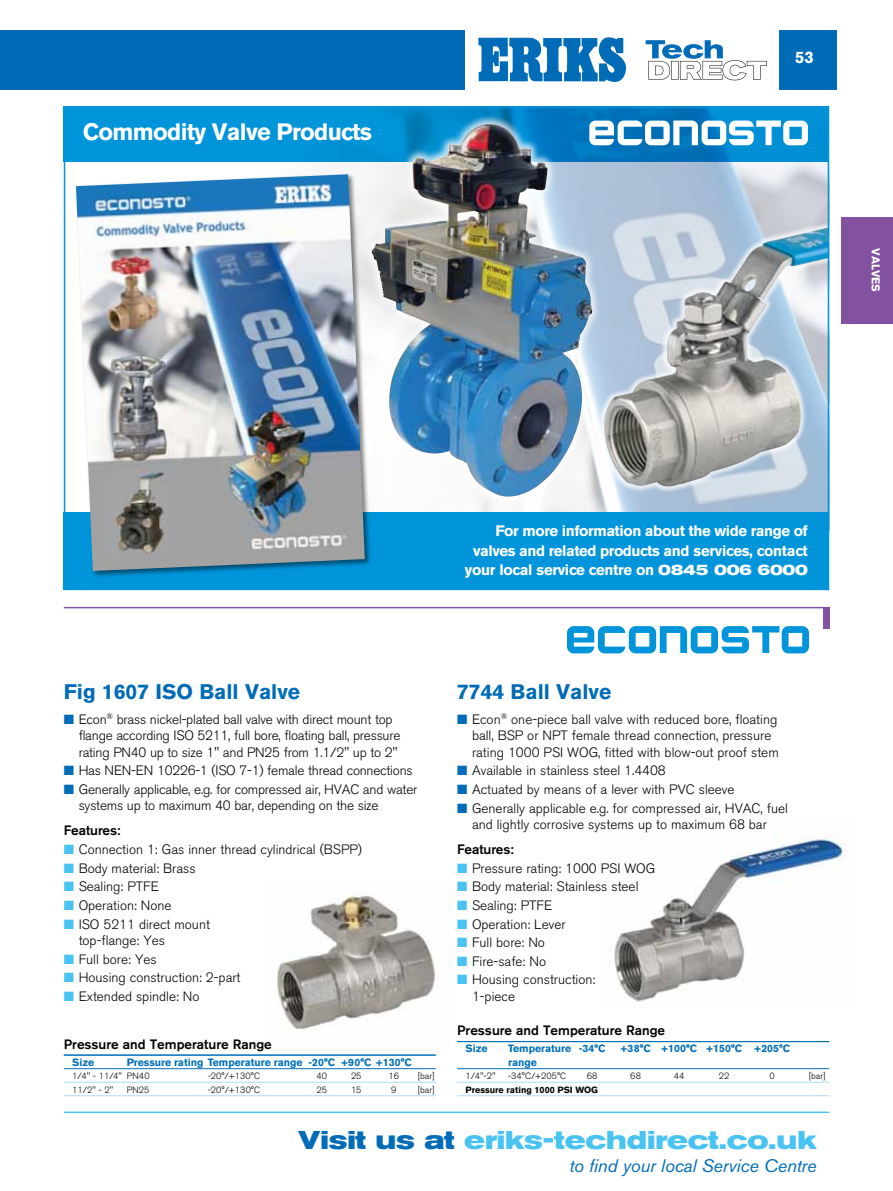
<style>
.page{position:relative;width:893px;height:1191px;background:#fff}
.page>*{position:absolute;margin:0;border:0;box-sizing:border-box;transform-origin:0 0}
.t1{font:700 expanded 25.5px "Akzidenz Grotesk BE";color:#49c3f1}
.t2{font:700 23.55px "Akzidenz Grotesk BE";letter-spacing:-.03em;color:#fff}
.t3{font:700 21px "Akzidenz Grotesk BE";color:#006cb7}
.t4{font:italic 18px "Akzidenz Grotesk BE";letter-spacing:-.005em;color:#006cb7}
.t5{font:700 16.5px "Akzidenz Grotesk BE";color:#fff}
.t6{font:700 15px/19.5px "Akzidenz Grotesk BE";letter-spacing:-.03em;color:#fff;text-align:right}
.t7{font:300 13.5px/16.5px "Akzidenz Grotesk BE";color:#000}
.t8{font:500 13.5px "Akzidenz Grotesk BE";color:#000}
.t9{font:700 11.25px "Akzidenz Grotesk BE";color:#fff}
.t10{font:700 10.5px "Akzidenz Grotesk BE";color:#0070ba}
.t11{font:300 9px "Akzidenz Grotesk BE";color:#000}
.t12{font:700 9px "Akzidenz Grotesk BE";color:#000}
.s1{font-stretch:expanded}
.s2{color:#006cb7}
.s3{color:#49c3f1}
</style>
<div class="page">
<div style="left:778px;top:30px;width:60px;height:59px;background:#006cb7"></div>
<hr style="left:64px;top:1111px;width:765px;height:2px;background:#49c3f1">
<div style="left:0;top:30px;width:465px;height:59px;background:#006cb7"></div>
<svg style="left:646px;top:40px;width:121px;height:40px"></svg>
<svg style="left:478px;top:37px;width:148px;height:45px"></svg>
<div style="left:842px;top:217px;width:51px;height:106px;background:#8252a1"></div>
<img style="left:479px;top:162px;width:347px;height:350px">
<div style="left:64px;top:512px;width:765px;height:78px;background:#0095da"></div>
<svg style="left:67px;top:109px;width:759px;height:53px;background:#008dd3"></svg>
<div style="left:75px;top:173px;width:297px;height:405px;background:#000;opacity:.5"></div>
<img style="left:76px;top:174px;width:289px;height:397px">
<svg style="left:602px;top:120px;width:206px;height:25px"></svg>
<div style="left:362px;top:114px;width:240px;height:393px;background:#fff;opacity:.75"></div>
<img style="left:371px;top:129px;width:223px;height:367px">
<div style="left:598px;top:221px;width:238px;height:272px;background:#fff;opacity:.75"></div>
<img style="left:604px;top:227px;width:222px;height:259px">
<div style="left:64px;top:106px;width:765px;height:484px;border:2px solid #0095da"></div>
<img style="left:276px;top:892px;width:165px;height:137px">
<hr style="left:64px;top:607px;width:765px;height:1px;background:#8252a1">
<div style="left:823px;top:607px;width:6px;height:22px;background:#8252a1"></div>
<hr style="left:64px;top:1055px;width:372px;height:1px;background:#006cb7">
<hr style="left:64px;top:1054px;width:372px;height:1px;background:#0070ba">
<hr style="left:64px;top:1068px;width:372px;height:1px;background:#0070ba">
<hr style="left:64px;top:1082px;width:372px;height:1px;background:#abdef8">
<hr style="left:64px;top:1095px;width:372px;height:1px;background:#abdef8">
<img style="left:614px;top:835px;width:229px;height:167px">
<hr style="left:457px;top:1041px;width:372px;height:1px;background:#0070ba">
<hr style="left:457px;top:1068px;width:372px;height:1px;background:#0070ba">
<hr style="left:457px;top:1082px;width:372px;height:1px;background:#abdef8">
<hr style="left:457px;top:1095px;width:372px;height:1px;background:#abdef8">
<svg style="left:567px;top:626px;width:242px;height:27px"></svg>
<h2 class="t2" style="left:83px;top:118px;width:291px">Commodity Valve Products</h2>
<p class="t5" style="left:795px;top:47px;width:20px">53</p>
<p class="t9" style="left:882px;top:248px;width:46px;rotate:90deg">VALVES</p>
<p class="t6" style="left:465px;top:521px;width:345px">For more information about the wide range of valves and related products and services, contact your local service centre on <span class="s1">0845 006 6000</span></p>
<h3 class="t3" style="left:64px;top:679px;width:238px">Fig 1607 ISO Ball Valve</h3>
<p class="t7" style="left:79px;top:711px;width:323px;text-indent:-15px"><span class="s2">■</span> Econ<sup>®</sup> brass nickel-plated ball valve with direct mount top flange according ISO 5211, full bore, floating ball, pressure rating PN40 up to size 1" and PN25 from 1.1/2" up to 2"</p>
<p class="t7" style="left:64px;top:762px;width:350px"><span class="s2">■</span> Has NEN-EN 10226-1 (ISO 7-1) female thread connections</p>
<p class="t7" style="left:79px;top:781px;width:340px;text-indent:-15px"><span class="s2">■</span> Generally applicable, e.g. for compressed air, HVAC and water systems up to maximum 40 bar, depending on the size</p>
<p class="t8" style="left:64px;top:822px;width:58px">Features:</p>
<p class="t7" style="left:64px;top:841px;width:300px"><span class="s3">■</span> Connection 1: Gas inner thread cylindrical (BSPP)</p>
<p class="t7" style="left:64px;top:860px;width:133px"><span class="s3">■</span> Body material: Brass</p>
<p class="t7" style="left:64px;top:878px;width:97px"><span class="s3">■</span> Sealing: PTFE</p>
<p class="t7" style="left:64px;top:897px;width:109px"><span class="s3">■</span> Operation: None</p>
<p class="t7" style="left:79px;top:916px;width:133px;text-indent:-15px"><span class="s3">■</span> ISO 5211 direct mount top-flange: Yes</p>
<p class="t7" style="left:64px;top:951px;width:94px"><span class="s3">■</span> Full bore: Yes</p>
<p class="t7" style="left:64px;top:969px;width:178px"><span class="s3">■</span> Housing construction: 2-part</p>
<p class="t7" style="left:64px;top:988px;width:137px"><span class="s3">■</span> Extended spindle: No</p>
<p class="t8" style="left:64px;top:1035px;width:210px">Pressure and Temperature Range</p>
<p class="t10" style="left:72px;top:1056px;width:24px">Size</p>
<p class="t10" style="left:127px;top:1056px;width:286px">Pressure rating Temperature range -20°C +90°C +130°C</p>
<p class="t11" style="left:72px;top:1071px;width:79px">1/4" - 11/4" PN40</p>
<p class="t11" style="left:208px;top:1071px;width:54px">-20°/+130°C</p>
<p class="t11" style="left:316px;top:1071px;width:12px">40</p>
<p class="t11" style="left:351px;top:1071px;width:12px">25</p>
<p class="t11" style="left:389px;top:1071px;width:12px">16</p>
<p class="t11" style="left:418px;top:1071px;width:18px">[bar]</p>
<p class="t11" style="left:72px;top:1084px;width:42px">11/2" - 2"</p>
<p class="t11" style="left:127px;top:1084px;width:24px">PN25</p>
<p class="t11" style="left:208px;top:1084px;width:54px">-20°/+130°C</p>
<p class="t11" style="left:317px;top:1084px;width:12px">25</p>
<p class="t11" style="left:351px;top:1084px;width:12px">15</p>
<p class="t11" style="left:391px;top:1084px;width:7px">9</p>
<p class="t11" style="left:418px;top:1084px;width:18px">[bar]</p>
<h3 class="t3" style="left:457px;top:679px;width:156px">7744 Ball Valve</h3>
<p class="t7" style="left:472px;top:711px;width:308px;text-indent:-15px"><span class="s2">■</span> Econ<sup>®</sup> one-piece ball valve with reduced bore, floating ball, BSP or NPT female thread connection, pressure rating 1000 PSI WOG, fitted with blow-out proof stem</p>
<p class="t7" style="left:457px;top:762px;width:210px"><span class="s2">■</span> Available in stainless steel 1.4408</p>
<p class="t7" style="left:457px;top:781px;width:279px"><span class="s2">■</span> Actuated by means of a lever with PVC sleeve</p>
<p class="t7" style="left:457px;top:800px;width:332px;text-align:center"><span class="s2">■</span> Generally applicable e.g. for compressed air, HVAC, fuel and lightly corrosive systems up to maximum 68 bar</p>
<p class="t8" style="left:457px;top:841px;width:58px">Features:</p>
<p class="t7" style="left:457px;top:860px;width:200px"><span class="s3">■</span> Pressure rating: 1000 PSI WOG</p>
<p class="t7" style="left:457px;top:878px;width:183px"><span class="s3">■</span> Body material: Stainless steel</p>
<p class="t7" style="left:457px;top:897px;width:97px"><span class="s3">■</span> Sealing: PTFE</p>
<p class="t7" style="left:457px;top:916px;width:110px"><span class="s3">■</span> Operation: Lever</p>
<p class="t7" style="left:457px;top:934px;width:89px"><span class="s3">■</span> Full bore: No</p>
<p class="t7" style="left:457px;top:953px;width:90px"><span class="s3">■</span> Fire-safe: No</p>
<p class="t7" style="left:472px;top:971px;width:125px;text-indent:-15px"><span class="s3">■</span> Housing construction:<br>1-piece</p>
<p class="t8" style="left:457px;top:1022px;width:210px">Pressure and Temperature Range</p>
<p class="t10" style="left:466px;top:1042px;width:24px">Size</p>
<p class="t10" style="left:508px;top:1042px;width:99px">Temperature -34°C</p>
<p class="t10" style="left:621px;top:1042px;width:171px">+38°C +100°C +150°C +205°C</p>
<p class="t10" style="left:508px;top:1056px;width:30px">range</p>
<p class="t11" style="left:466px;top:1071px;width:31px">1/4"-2"</p>
<p class="t11" style="left:508px;top:1071px;width:60px">-34°C/+205°C</p>
<p class="t11" style="left:587px;top:1071px;width:12px">68</p>
<p class="t11" style="left:630px;top:1071px;width:12px">68</p>
<p class="t11" style="left:674px;top:1071px;width:12px">44</p>
<p class="t11" style="left:719px;top:1071px;width:12px">22</p>
<p class="t11" style="left:769px;top:1071px;width:7px">0</p>
<p class="t11" style="left:809px;top:1071px;width:18px">[bar]</p>
<p class="t12" style="left:466px;top:1084px;width:134px">Pressure rating 1000 PSI WOG</p>
<h1 class="t1" style="left:299px;top:1125px;width:519px"><span class="s2">Visit us at</span> eriks-techdirect.co.uk</h1>
<h3 class="t4" style="left:569px;top:1154px;width:248px">to find your local Service Centre</h3>
</div>
